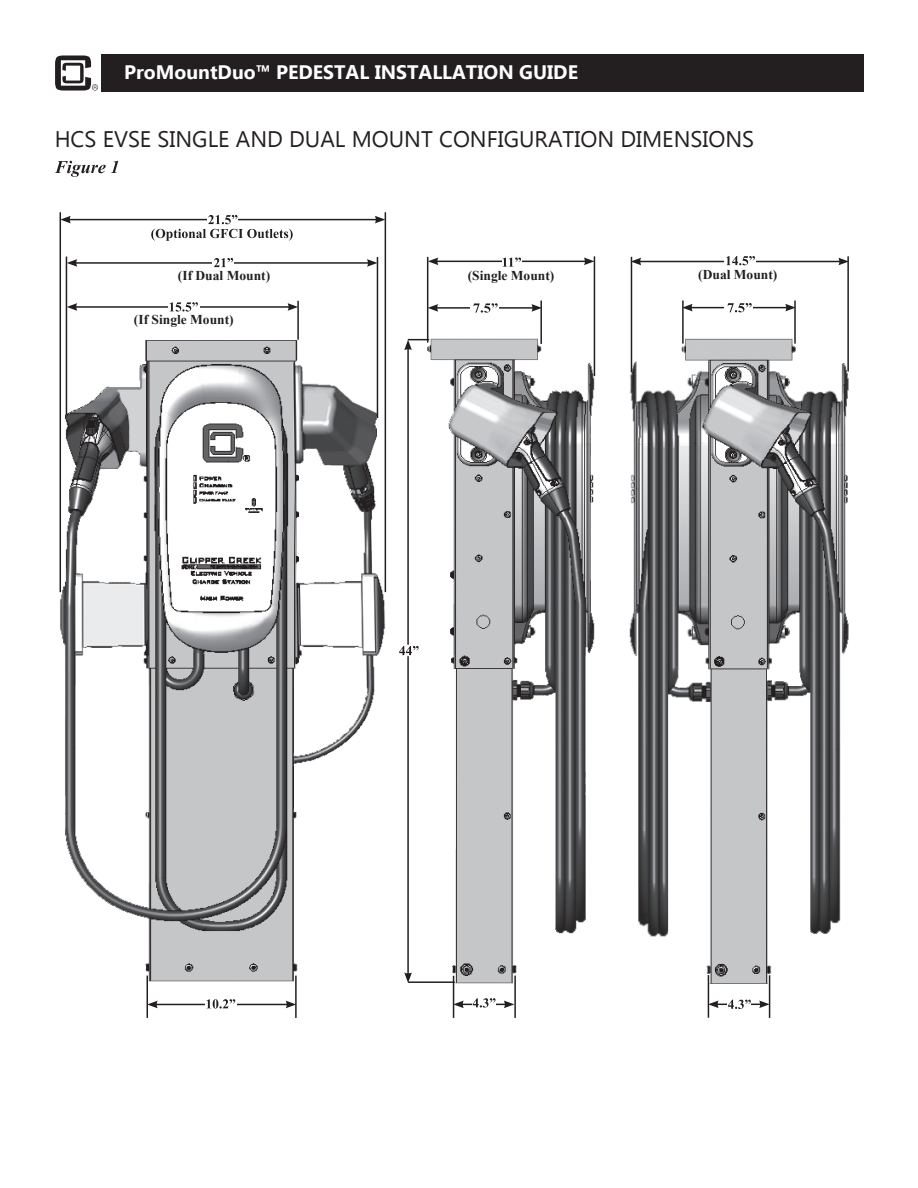
<style>
.page{position:relative;width:918px;height:1188px;background:#fff}
.page>*{position:absolute;margin:0;border:0;box-sizing:border-box;transform-origin:0 0}
.t1{font:22.5px "Ebrima";color:#231f20}
.t2{font:700 19.5px "Ebrima";color:#fff}
.t3{font:700 13.5px "Times New Roman";color:#231f20}
</style>
<div class="page">
<div style="left:101px;top:54px;width:763px;height:37px;background:#231f20"></div>
<svg style="left:55px;top:56px;width:43px;height:35px"></svg>
<img style="left:59px;top:332px;width:328px;height:655px">
<img style="left:423px;top:333px;width:173px;height:651px">
<img style="left:629px;top:333px;width:220px;height:656px">
<hr style="left:155px;top:1004px;width:133px;height:1px;background:#231f20">
<svg style="left:148px;top:1001px;width:10px;height:7px"></svg>
<svg style="left:286px;top:1001px;width:9px;height:7px"></svg>
<div style="left:205px;top:996px;width:31px;height:12px;background:#fff"></div>
<svg style="left:206px;top:999px;width:29px;height:10px"></svg>
<hr style="left:407px;top:348px;width:2px;height:627px;background:#231f20">
<svg style="left:404px;top:972px;width:8px;height:11px"></svg>
<div style="left:398px;top:645px;width:22px;height:11px;background:#fff"></div>
<svg style="left:399px;top:646px;width:20px;height:9px"></svg>
<hr style="left:75px;top:306px;width:215px;height:2px;background:#231f20">
<svg style="left:67px;top:303px;width:10px;height:8px"></svg>
<svg style="left:288px;top:303px;width:9px;height:8px"></svg>
<div style="left:168px;top:301px;width:31px;height:10px;background:#fff"></div>
<svg style="left:169px;top:302px;width:29px;height:10px"></svg>
<hr style="left:75px;top:262px;width:294px;height:2px;background:#231f20">
<svg style="left:67px;top:259px;width:10px;height:8px"></svg>
<svg style="left:367px;top:259px;width:10px;height:8px"></svg>
<svg style="left:213px;top:262px;width:21px;height:6px"></svg>
<svg style="left:214px;top:258px;width:19px;height:9px"></svg>
<hr style="left:68px;top:219px;width:309px;height:1px;background:#231f20">
<svg style="left:61px;top:216px;width:10px;height:7px"></svg>
<svg style="left:375px;top:216px;width:10px;height:7px"></svg>
<svg style="left:151px;top:215px;width:142px;height:26px"></svg>
<hr style="left:461px;top:1004px;width:45px;height:1px;background:#231f20">
<svg style="left:454px;top:1001px;width:10px;height:7px"></svg>
<svg style="left:504px;top:1001px;width:10px;height:7px"></svg>
<div style="left:472px;top:997px;width:24px;height:11px;background:#fff"></div>
<svg style="left:473px;top:998px;width:22px;height:10px"></svg>
<hr style="left:716px;top:1004px;width:45px;height:1px;background:#231f20">
<svg style="left:709px;top:1000px;width:10px;height:8px"></svg>
<svg style="left:759px;top:1000px;width:10px;height:8px"></svg>
<div style="left:727px;top:999px;width:24px;height:11px;background:#fff"></div>
<svg style="left:728px;top:1000px;width:23px;height:9px"></svg>
<hr style="left:436px;top:307px;width:98px;height:2px;background:#231f20">
<svg style="left:428px;top:304px;width:10px;height:8px"></svg>
<svg style="left:531px;top:304px;width:9px;height:8px"></svg>
<div style="left:470px;top:302px;width:28px;height:11px;background:#fff"></div>
<svg style="left:473px;top:303px;width:25px;height:10px"></svg>
<hr style="left:690px;top:307px;width:98px;height:1px;background:#231f20">
<svg style="left:684px;top:304px;width:9px;height:7px"></svg>
<svg style="left:785px;top:304px;width:9px;height:7px"></svg>
<div style="left:724px;top:302px;width:29px;height:11px;background:#fff"></div>
<svg style="left:728px;top:303px;width:24px;height:9px"></svg>
<hr style="left:436px;top:261px;width:150px;height:1px;background:#231f20">
<svg style="left:428px;top:258px;width:10px;height:7px"></svg>
<svg style="left:584px;top:258px;width:10px;height:7px"></svg>
<svg style="left:502px;top:258px;width:19px;height:9px"></svg>
<hr style="left:639px;top:261px;width:202px;height:1px;background:#231f20">
<svg style="left:632px;top:258px;width:9px;height:7px"></svg>
<svg style="left:838px;top:258px;width:9px;height:7px"></svg>
<svg style="left:724px;top:261px;width:22px;height:5px"></svg>
<svg style="left:726px;top:256px;width:29px;height:9px"></svg>
<hr style="left:60px;top:212px;width:1px;height:380px;background:#231f20">
<hr style="left:385px;top:212px;width:1px;height:380px;background:#231f20">
<hr style="left:66px;top:257px;width:1px;height:158px;background:#231f20">
<hr style="left:377px;top:257px;width:1px;height:161px;background:#231f20">
<hr style="left:297px;top:301px;width:2px;height:39px;background:#231f20">
<hr style="left:147px;top:976px;width:1px;height:42px;background:#231f20">
<hr style="left:295px;top:976px;width:2px;height:42px;background:#231f20">
<hr style="left:453px;top:976px;width:1px;height:42px;background:#231f20">
<hr style="left:514px;top:976px;width:2px;height:42px;background:#231f20">
<hr style="left:708px;top:975px;width:1px;height:43px;background:#231f20">
<hr style="left:769px;top:975px;width:1px;height:43px;background:#231f20">
<hr style="left:408px;top:981px;width:47px;height:2px;background:#231f20">
<svg style="left:404px;top:339px;width:25px;height:11px"></svg>
<hr style="left:540px;top:301px;width:2px;height:43px;background:#231f20">
<hr style="left:682px;top:301px;width:2px;height:43px;background:#231f20">
<hr style="left:794px;top:301px;width:2px;height:43px;background:#231f20">
<hr style="left:631px;top:257px;width:1px;height:115px;background:#231f20">
<hr style="left:847px;top:256px;width:2px;height:116px;background:#231f20">
<hr style="left:427px;top:257px;width:1px;height:86px;background:#231f20">
<hr style="left:594px;top:256px;width:1px;height:120px;background:#231f20">
<svg style="left:55px;top:161px;width:63px;height:16px"></svg>
<h2 class="t2" style="left:124px;top:58px;width:455px">ProMountDuo™ PEDESTAL INSTALLATION GUIDE</h2>
<p class="t1" style="left:55px;top:123px;width:701px">HCS EVSE SINGLE AND DUAL MOUNT CONFIGURATION DIMENSIONS</p>
<p class="t3" style="left:178px;top:266px;width:94px">(If Dual Mount)</p>
<p class="t3" style="left:468px;top:266px;width:88px">(Single Mount)</p>
<p class="t3" style="left:698px;top:265px;width:81px">(Dual Mount)</p>
<p class="t3" style="left:134px;top:310px;width:101px">(If Single Mount)</p>
</div>
